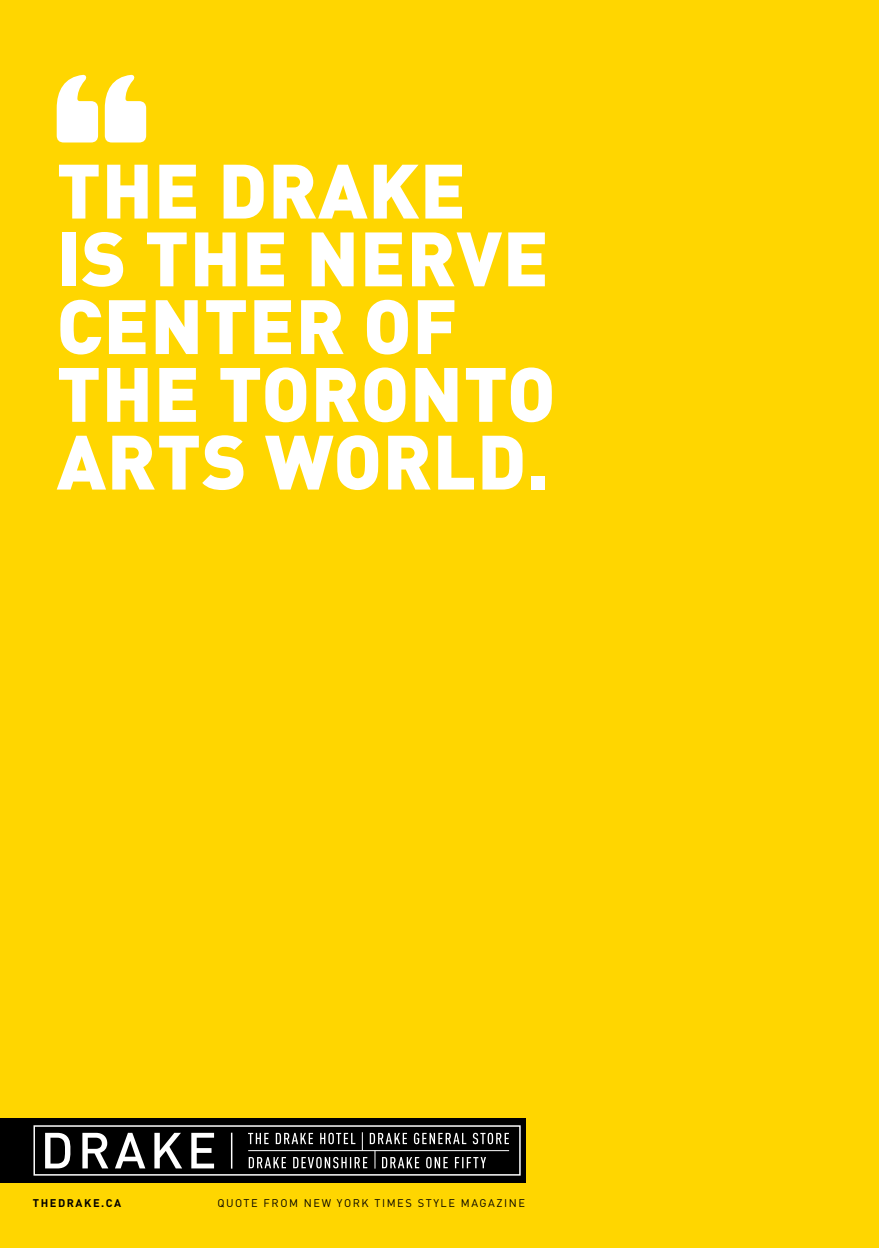
<style>
.page{position:relative;width:879px;height:1248px;background:#fff}
.page>*{position:absolute;margin:0;border:0;box-sizing:border-box;transform-origin:0 0}
.t1{font:900 75.6px/67.7px "DIN";letter-spacing:.01em;color:#fff}
.t2{font:11.03px "DIN";letter-spacing:.14em;color:#000}
.t3{font:700 11.03px "DIN";letter-spacing:.14em;color:#000}
</style>
<div class="page">
<div style="left:0;top:0;width:879px;height:1247px;background:#ffd600"></div>
<div style="left:0;top:1117px;width:526px;height:65px;background:#000"></div>
<svg style="left:45px;top:1132px;width:169px;height:36px"></svg>
<hr style="left:231px;top:1132px;width:1px;height:36px;background:#fff">
<div style="left:33px;top:1125px;width:488px;height:50px;border:1px solid #fff"></div>
<svg style="left:248px;top:1132px;width:261px;height:36px"></svg>
<svg style="left:57px;top:75px;width:89px;height:67px"></svg>
<p class="t1" style="left:57px;top:153px;width:500px">THE DRAKE<br>IS THE NERVE<br>CENTER OF<br>THE TORONTO<br>ARTS WORLD.</p>
<p class="t3" style="left:33px;top:1195px;width:90px">THEDRAKE.CA</p>
<p class="t2" style="left:217px;top:1195px;width:309px">QUOTE FROM NEW YORK TIMES STYLE MAGAZINE</p>
</div>
